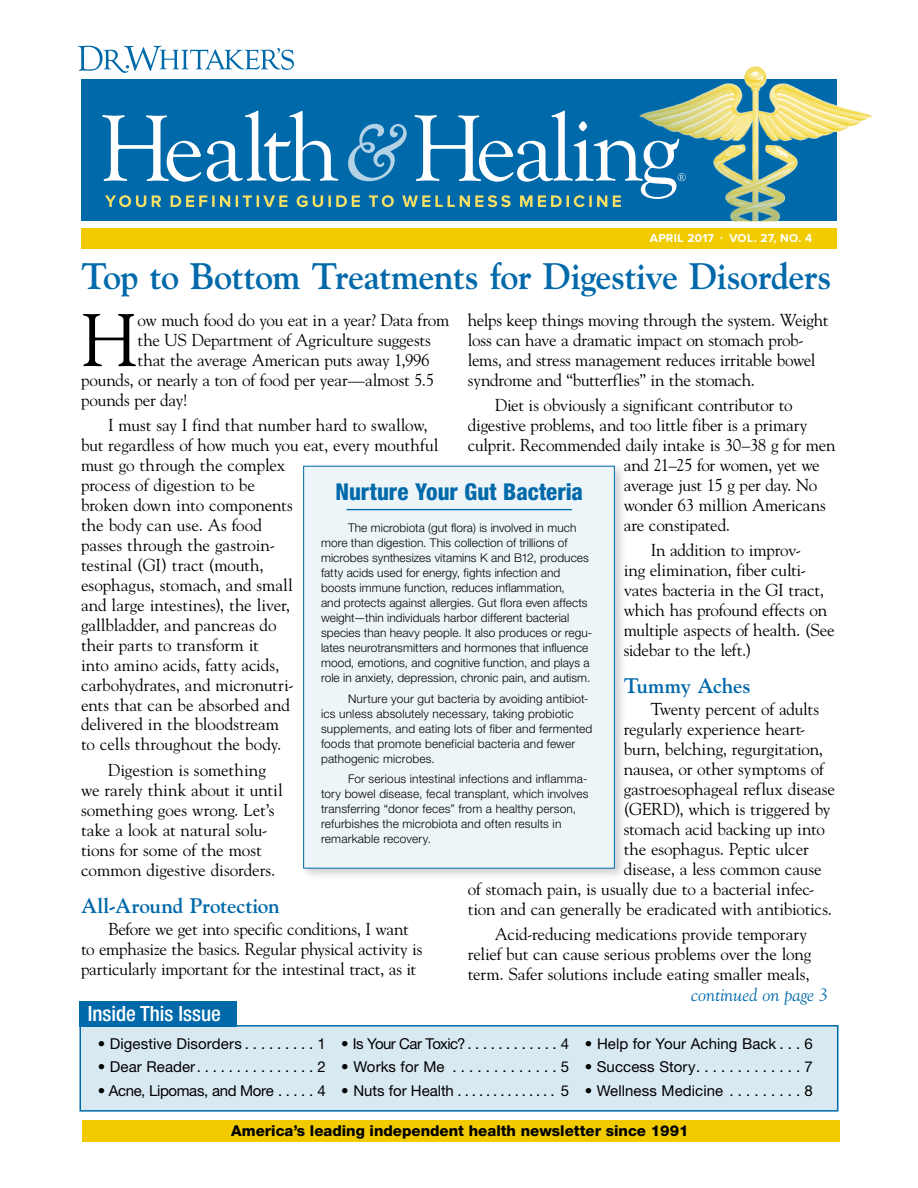
<style>
.page{position:relative;width:918px;height:1188px;background:#fff}
.page>*{position:absolute;margin:0;border:0;box-sizing:border-box;transform-origin:0 0}
.t1{font:73.95px "Goudy Std";color:#000}
.t2{font:700 36.75px "Goudy Std";letter-spacing:-.015em;color:#0069aa}
.t3{font:800 condensed 23.25px "Helvetica Neue LT Std";letter-spacing:-.005em;color:#0069aa}
.t4{font:700 21px "Goudy Std";letter-spacing:-.01em;color:#0069aa}
.t5{font:500 condensed 21px "Helvetica Neue LT Std";color:#fff}
.t6{font:italic 18px "Goudy Std";color:#0069aa}
.t7{font:17.25px/20px "Goudy Std";letter-spacing:-.01em;color:#000}
.t8{font:15px "Helvetica Neue LT Std";letter-spacing:.005em;color:#000}
.t9{font:800 15px "Helvetica Neue LT Std";color:#000}
.t10{font:15px "Helvetica Neue LT Std";letter-spacing:-.035em;color:#000}
.t11{font:15px "Helvetica Neue LT Std";letter-spacing:-.025em;color:#000}
.t12{font:300 12px/15px "Helvetica Neue LT Std";letter-spacing:.005em;color:#000}
.t13{font:700 11.85px "Proxima Nova";letter-spacing:.03em;color:#fff}
</style>
<div class="page">
<div style="left:81px;top:228px;width:756px;height:20px;background:#f1cb00"></div>
<div style="left:81px;top:79px;width:756px;height:142px;background:#0069aa"></div>
<svg style="left:78px;top:46px;width:216px;height:27px"></svg>
<svg style="left:102px;top:111px;width:523px;height:96px"></svg>
<img style="left:625px;top:66px;width:246px;height:155px">
<div style="left:80px;top:1025px;width:758px;height:87px;background:#d9e9f2;border:2px solid #0069aa"></div>
<div style="left:80px;top:1001px;width:157px;height:26px;background:#0069aa"></div>
<div style="left:82px;top:1121px;width:757px;height:21px;background:#f1cb00"></div>
<div style="left:300px;top:462px;width:327px;height:419px;background:#000;opacity:.2"></div>
<div style="left:303px;top:466px;width:312px;height:403px;background:#edf5f9;border:1px solid #0069aa"></div>
<hr style="left:346px;top:509px;width:226px;height:1px;background:#0069aa">
<p class="t13" style="left:650px;top:231px;width:164px">APRIL 2017 · VOL. 27, NO. 4</p>
<h2 class="t2" style="left:81px;top:254px;width:752px">Top to Bottom Treatments for Digestive Disorders</h2>
<h1 class="t1" style="left:81px;top:294px;width:58px">H</h1>
<p class="t7" style="left:138px;top:310px;width:313px">ow much food do you eat in a year? Data from</p>
<p class="t7" style="left:468px;top:310px;width:362px">helps keep things moving through the system. Weight loss can have a dramatic impact on stomach prob&shy;lems, and stress management reduces irritable bowel syndrome and “butterflies” in the stomach.</p>
<p class="t7" style="left:495px;top:395px;width:299px">Diet is obviously a significant contributor to</p>
<p class="t7" style="left:468px;top:415px;width:341px">digestive problems, and too little fiber is a primary</p>
<p class="t7" style="left:468px;top:435px;width:369px">culprit. Recommended daily intake is 30–38 g for men</p>
<p class="t7" style="left:624px;top:455px;width:198px">and 21–25 for women, yet we</p>
<p class="t7" style="left:624px;top:475px;width:195px">average just 15 g per day. No</p>
<p class="t7" style="left:624px;top:495px;width:204px">wonder 63 million Americans</p>
<p class="t7" style="left:624px;top:515px;width:108px">are constipated.</p>
<p class="t7" style="left:624px;top:540px;width:213px;text-indent:27px">In addition to improv-<br>ing elimination, fiber culti&shy;vates bacteria in the GI tract, which has profound effects on multiple aspects of health. (See sidebar to the left.)</p>
<p class="t4" style="left:624px;top:673px;width:128px">Tummy Aches</p>
<p class="t7" style="left:651px;top:699px;width:170px">Twenty percent of adults</p>
<p class="t7" style="left:624px;top:719px;width:183px">regularly experience heart-</p>
<p class="t7" style="left:624px;top:739px;width:201px">burn, belching, regurgitation,</p>
<p class="t7" style="left:624px;top:759px;width:202px">nausea, or other symptoms of</p>
<p class="t7" style="left:624px;top:779px;width:213px">gastroesophageal reflux disease</p>
<p class="t7" style="left:624px;top:799px;width:208px">(GERD), which is triggered by</p>
<p class="t7" style="left:624px;top:819px;width:203px">stomach acid backing up into</p>
<p class="t7" style="left:624px;top:839px;width:187px">the esophagus. Peptic ulcer</p>
<p class="t7" style="left:624px;top:859px;width:199px">disease, a less common cause</p>
<p class="t7" style="left:468px;top:879px;width:348px">of stomach pain, is usually due to a bacterial infec-</p>
<p class="t7" style="left:468px;top:899px;width:366px">tion and can generally be eradicated with antibiotics.</p>
<p class="t7" style="left:468px;top:924px;width:345px;text-indent:27px">Acid-reducing medications provide temporary relief but can cause serious problems over the long term. Safer solutions include eating smaller meals,</p>
<p class="t7" style="left:138px;top:330px;width:295px">the US Department of Agriculture suggests</p>
<p class="t7" style="left:138px;top:350px;width:294px">that the average American puts away 1,996</p>
<p class="t7" style="left:81px;top:370px;width:355px">pounds, or nearly a ton of food per year—almost 5.5</p>
<p class="t7" style="left:81px;top:390px;width:109px">pounds per day!</p>
<p class="t7" style="left:81px;top:415px;width:359px;text-indent:27px">I must say I find that number hard to swallow, but regardless of how much you eat, every mouthful must go through the complex<br>process of digestion to be<br>broken down into components<br>the body can use. As food<br>passes through the gastroin-<br>testinal (GI) tract (mouth,<br>esophagus, stomach, and small<br>and large intestines), the liver,<br>gallbladder, and pancreas do<br>their parts to transform it<br>into amino acids, fatty acids,<br>carbohydrates, and micronutri-<br>ents that can be absorbed and<br>delivered in the bloodstream<br>to cells throughout the body.</p>
<p class="t7" style="left:81px;top:760px;width:203px;text-indent:27px">Digestion is something we rarely think about it until something goes wrong. Let’s take a look at natural solu&shy;tions for some of the most common digestive disorders.</p>
<p class="t4" style="left:81px;top:893px;width:200px">All-Around Protection</p>
<p class="t7" style="left:81px;top:919px;width:343px;text-indent:27px">Before we get into specific conditions, I want to emphasize the basics. Regular physical activity is particularly important for the intestinal tract, as it</p>
<h3 class="t3" style="left:336px;top:477px;width:249px">Nurture Your Gut Bacteria</h3>
<p class="t12" style="left:321px;top:520px;width:273px;text-indent:27px">The microbiota (gut flora) is involved in much more than digestion. This collection of trillions of microbes synthesizes vitamins K and B12, produces fatty acids used for energy, fights infection and boosts immune function, reduces inflammation,<br>and protects against allergies. Gut flora even affects weight—thin individuals harbor different bacterial species than heavy people. It also produces or regu&shy;lates neurotransmitters and hormones that influence mood, emotions, and cognitive function, and plays a role in anxiety, depression, chronic pain, and autism.</p>
<p class="t12" style="left:321px;top:691px;width:273px;text-indent:27px">Nurture your gut bacteria by avoiding antibiot&shy;ics unless absolutely necessary, taking probiotic supplements, and eating lots of fiber and fermented foods that promote beneficial bacteria and fewer pathogenic microbes.</p>
<p class="t12" style="left:321px;top:771px;width:269px;text-indent:27px">For serious intestinal infections and inflamma&shy;tory bowel disease, fecal transplant, which involves transferring “donor feces” from a healthy person, refurbishes the microbiota and often results in remarkable recovery.</p>
<p class="t5" style="left:88px;top:1001px;width:135px">Inside This Issue</p>
<p class="t6" style="left:691px;top:984px;width:138px">continued on page 3</p>
<p class="t10" style="left:341px;top:1034px;width:229px">• Is Your Car Toxic? . . . . . . . . . . . . 4</p>
<p class="t8" style="left:341px;top:1058px;width:229px">• Works for Me . . . . . . . . . . . . . 5</p>
<p class="t8" style="left:341px;top:1081px;width:229px">• Nuts for Health . . . . . . . . . . . . . . 5</p>
<p class="t8" style="left:585px;top:1034px;width:230px">• Help for Your Aching Back . . . 6</p>
<p class="t8" style="left:585px;top:1058px;width:230px">• Success Story . . . . . . . . . . . . . 7</p>
<p class="t8" style="left:585px;top:1081px;width:230px">• Wellness Medicine . . . . . . . . . 8</p>
<p class="t9" style="left:231px;top:1122px;width:459px">America’s leading independent health newsletter since 1991</p>
<p class="t8" style="left:98px;top:1034px;width:229px">• Digestive Disorders . . . . . . . . . 1</p>
<p class="t8" style="left:98px;top:1058px;width:229px">• Dear Reader . . . . . . . . . . . . . . . 2</p>
<p class="t11" style="left:98px;top:1081px;width:229px">• Acne, Lipomas, and More . . . . . 4</p>
</div>
